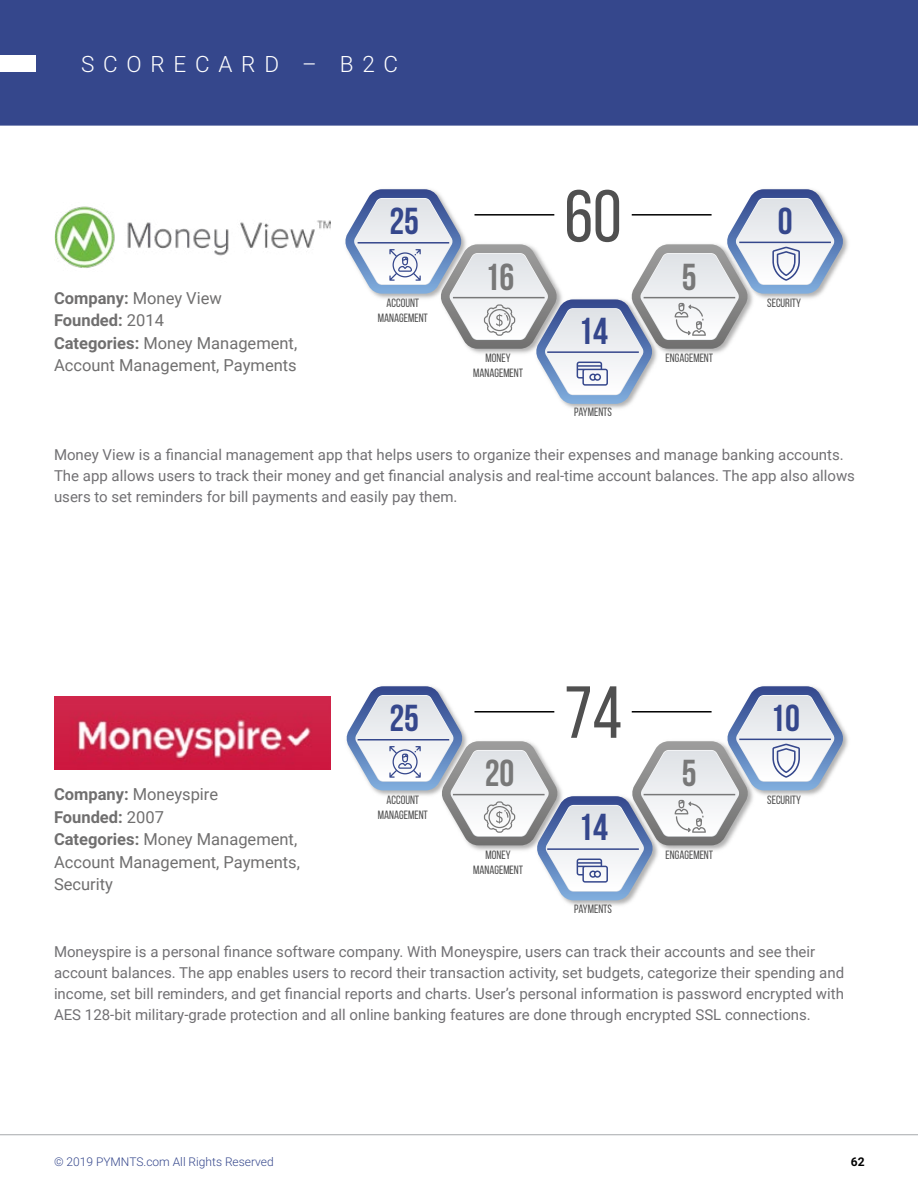
<style>
.page{position:relative;width:918px;height:1188px;background:#fff}
.page>*{position:absolute;margin:0;border:0;box-sizing:border-box;transform-origin:0 0}
.score_cards_numbers{font:73.5px "Bebas Neue";color:#505050}
.score_cards_numbers-2{font:700 37.5px "Bebas Neue";color:#35478c}
.score_cards_numbers-3{font:700 37.5px "Bebas Neue";color:#787878}
.t1{font:300 22.5px "Roboto";letter-spacing:.39em;color:#fff}
.t2{font:16.5px/22.5px "Roboto";color:#706f6f}
.t3{font:700 16.5px "Roboto";color:#706f6f}
.Body{font:15px/21px "Roboto";color:#717073}
.t4{font:12px/14.4px "Bebas Neue";color:#505050;text-align:center}
.t5{font:300 12px "Roboto";color:#35478c}
.t6{font:700 12px "Roboto";color:#000}
.s1{font-weight:700}
.s2{font-weight:400}
</style>
<div class="page">
<img style="left:564px;top:900px;width:68px;height:6px">
<div style="left:0;top:0;width:918px;height:126px;background:#35478c"></div>
<hr style="left:0;top:1134px;width:918px;height:1px;background:#a7a9ac">
<svg style="left:345px;top:189px;width:499px;height:215px"></svg>
<svg style="left:346px;top:686px;width:498px;height:214px"></svg>
<div style="left:0;top:55px;width:36px;height:17px;background:#fff"></div>
<img style="left:54px;top:206px;width:276px;height:62px">
<img style="left:54px;top:697px;width:276px;height:73px">
<h3 class="t1" style="left:81px;top:49px;width:319px">SCORECARD – B2C</h3>
<p class="t2" style="left:54px;top:286px;width:169px"><span class="s1">Company:</span> Money View</p>
<p class="t3" style="left:54px;top:309px;width:112px">Founded: <span class="s2">2014</span></p>
<p class="t2" style="left:54px;top:331px;width:245px"><span class="s1">Categories:</span> Money Management,<br>Account Management, Payments</p>
<p class="score_cards_numbers" style="left:564px;top:176px;width:59px">60</p>
<p class="score_cards_numbers-2" style="left:389px;top:201px;width:31px">25</p>
<p class="score_cards_numbers-2" style="left:778px;top:201px;width:16px">0</p>
<p class="score_cards_numbers-3" style="left:485px;top:256px;width:31px">16</p>
<p class="score_cards_numbers-3" style="left:682px;top:256px;width:16px">5</p>
<p class="t4" style="left:378px;top:296px;width:52px">ACCOUNT<br>MANAGEMENT</p>
<p class="t4" style="left:473px;top:351px;width:52px">MONEY<br>MANAGEMENT</p>
<p class="score_cards_numbers-2" style="left:578px;top:310px;width:31px">14</p>
<p class="t4" style="left:574px;top:405px;width:39px">PAYMENTS</p>
<p class="t4" style="left:666px;top:351px;width:49px">ENGAGEMENT</p>
<p class="t4" style="left:767px;top:296px;width:35px">SECURITY</p>
<p class="Body" style="left:54px;top:444px;width:803px">Money View is a financial management app that helps users to organize their expenses and manage banking accounts.<br>The app allows users to track their money and get financial analysis and real-time account balances. The app also allows users to set reminders for bill payments and easily pay them.</p>
<p class="t2" style="left:54px;top:782px;width:166px"><span class="s1">Company:</span> Moneyspire</p>
<p class="t3" style="left:54px;top:805px;width:112px">Founded: <span class="s2">2007</span></p>
<p class="t2" style="left:54px;top:827px;width:248px"><span class="s1">Categories:</span> Money Management,<br>Account Management, Payments,<br>Security</p>
<p class="score_cards_numbers" style="left:564px;top:673px;width:59px">74</p>
<p class="score_cards_numbers-2" style="left:389px;top:697px;width:31px">25</p>
<p class="score_cards_numbers-2" style="left:770px;top:697px;width:31px">10</p>
<p class="score_cards_numbers-3" style="left:485px;top:752px;width:31px">20</p>
<p class="score_cards_numbers-3" style="left:682px;top:752px;width:16px">5</p>
<p class="t4" style="left:378px;top:793px;width:52px">ACCOUNT<br>MANAGEMENT</p>
<p class="t4" style="left:473px;top:848px;width:52px">MONEY<br>MANAGEMENT</p>
<p class="score_cards_numbers-2" style="left:578px;top:806px;width:31px">14</p>
<p class="t4" style="left:574px;top:902px;width:39px">PAYMENTS</p>
<p class="t4" style="left:666px;top:848px;width:49px">ENGAGEMENT</p>
<p class="t4" style="left:767px;top:793px;width:35px">SECURITY</p>
<p class="Body" style="left:54px;top:940px;width:792px">Moneyspire is a personal finance software company. With Moneyspire, users can track their accounts and see their account balances. The app enables users to record their transaction activity, set budgets, categorize their spending and income, set bill reminders, and get financial reports and charts. User’s personal information is password encrypted with AES 128-bit military-grade protection and all online banking features are done through encrypted SSL connections.</p>
<p class="t5" style="left:54px;top:1153px;width:221px">© 2019 PYMNTS.com All Rights Reserved</p>
<p class="t6" style="left:851px;top:1153px;width:15px">62</p>
</div>
